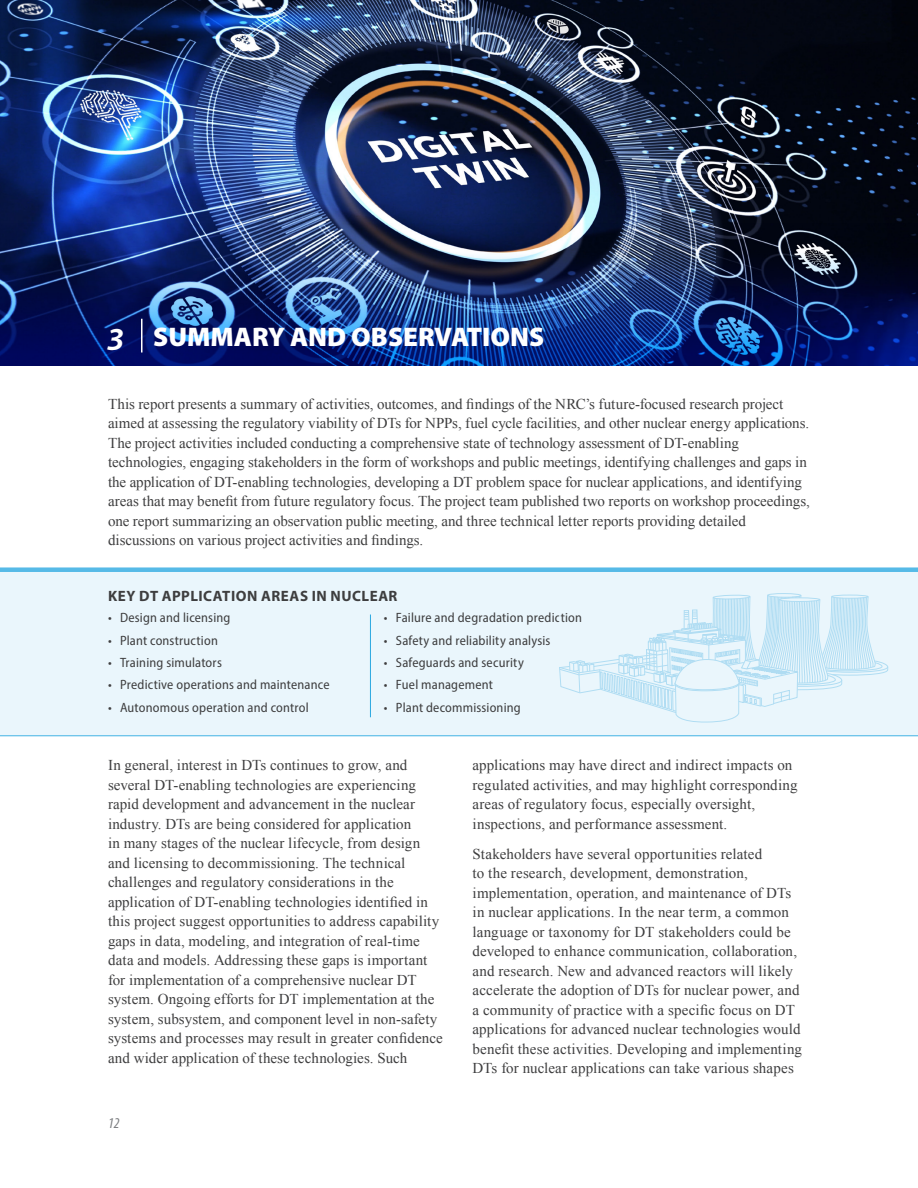
<style>
.page{position:relative;width:918px;height:1188px;background:#fff}
.page>*{position:absolute;margin:0;border:0;box-sizing:border-box;transform-origin:0 0}
.t1{font:900 27px "Myriad Pro";color:#fff}
.Body_copy{font:15px/19.5px "Times New Roman";letter-spacing:.005em;color:#3e3e3f}
.Body_Intro_paragraph{font:15px/19.5px "Times New Roman";letter-spacing:-.005em;color:#3e3e3f}
.Application_header{font:700 15px "Myriad Pro";letter-spacing:.035em;color:#3e3e3f}
.t2{font:italic condensed 15px "Myriad Pro";color:#7a7c7f}
.t3{font:semi-condensed 13.5px "Myriad Pro";letter-spacing:.015em;color:#3e3e3f}
.s1{font-weight:600;font-style:italic;font-stretch:semi-expanded;font-size:34.5px}
</style>
<div class="page">
<img style="left:0;top:0;width:918px;height:223px">
<img style="left:0;top:223px;width:918px;height:143px">
<hr style="left:141px;top:319px;width:1px;height:33px;background:#fff">
<div style="left:0;top:570px;width:918px;height:166px;background:#eaf6fc"></div>
<div style="left:0;top:567px;width:918px;height:5px;background:#56bae7"></div>
<hr style="left:0;top:735px;width:918px;height:1px;background:#56bae7">
<hr style="left:370px;top:615px;width:1px;height:102px;background:#2ba8e0">
<svg style="left:559px;top:567px;width:330px;height:156px"></svg>
<p class="t1" style="left:108px;top:319px;width:438px"><span class="s1">3</span> SUMMARY AND OBSERVATIONS</p>
<p class="Body_Intro_paragraph" style="left:108px;top:394px;width:703px">This report presents a summary of activities, outcomes, and findings of the NRC’s future-focused research project aimed at assessing the regulatory viability of DTs for NPPs, fuel cycle facilities, and other nuclear energy applications.<br>The project activities included conducting a comprehensive state of technology assessment of DT-enabling technologies, engaging stakeholders in the form of workshops and public meetings, identifying challenges and gaps in the application of DT-enabling technologies, developing a DT problem space for nuclear applications, and identifying areas that may benefit from future regulatory focus. The project team published two reports on workshop proceedings, one report summarizing an observation public meeting, and three technical letter reports providing detailed discussions on various project activities and findings.</p>
<p class="Application_header" style="left:108px;top:586px;width:291px">KEY DT APPLICATION AREAS IN NUCLEAR</p>
<p class="t3" style="left:108px;top:610px;width:124px">• Design and licensing</p>
<p class="t3" style="left:108px;top:632px;width:111px">• Plant construction</p>
<p class="t3" style="left:108px;top:654px;width:115px">• Training simulators</p>
<p class="t3" style="left:108px;top:677px;width:223px">• Predictive operations and maintenance</p>
<p class="t3" style="left:108px;top:699px;width:202px">• Autonomous operation and control</p>
<p class="t3" style="left:384px;top:610px;width:200px">• Failure and degradation prediction</p>
<p class="t3" style="left:384px;top:632px;width:168px">• Safety and reliability analysis</p>
<p class="t3" style="left:384px;top:654px;width:141px">• Safeguards and security</p>
<p class="t3" style="left:384px;top:677px;width:111px">• Fuel management</p>
<p class="t3" style="left:384px;top:699px;width:138px">• Plant decommissioning</p>
<p class="Body_copy" style="left:108px;top:755px;width:336px">In general, interest in DTs continues to grow, and several DT-enabling technologies are experiencing rapid development and advancement in the nuclear industry. DTs are being considered for application<br>in many stages of the nuclear lifecycle, from design and licensing to decommissioning. The technical challenges and regulatory considerations in the application of DT-enabling technologies identified in this project suggest opportunities to address capability gaps in data, modeling, and integration of real-time data and models. Addressing these gaps is important for implementation of a comprehensive nuclear DT system. Ongoing efforts for DT implementation at the system, subsystem, and component level in non-safety systems and processes may result in greater confidence and wider application of these technologies. Such</p>
<p class="Body_copy" style="left:472px;top:755px;width:327px">applications may have direct and indirect impacts on regulated activities, and may highlight corresponding areas of regulatory focus, especially oversight, inspections, and performance assessment.</p>
<p class="Body_copy" style="left:472px;top:844px;width:331px">Stakeholders have several opportunities related<br>to the research, development, demonstration, implementation, operation, and maintenance of DTs in nuclear applications. In the near term, a common language or taxonomy for DT stakeholders could be developed to enhance communication, collaboration, and research. New and advanced reactors will likely accelerate the adoption of DTs for nuclear power, and a community of practice with a specific focus on DT applications for advanced nuclear technologies would benefit these activities. Developing and implementing DTs for nuclear applications can take various shapes</p>
<p class="t2" style="left:108px;top:1114px;width:13px">12</p>
</div>
